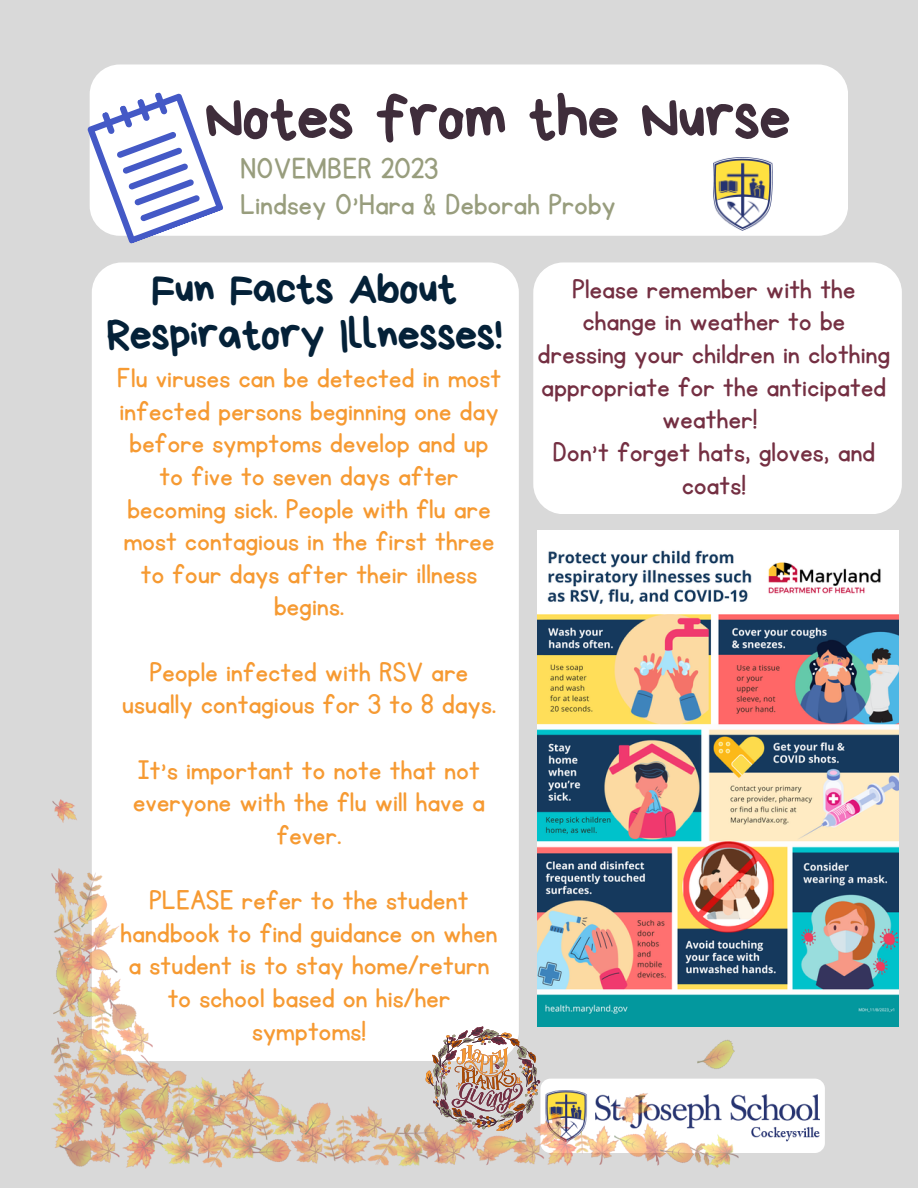
<style>
.page{position:relative;width:918px;height:1188px;background:#d9d9d9}
.page>*{position:absolute;margin:0;border:0;box-sizing:border-box;transform-origin:0 0}
.t1{font:63.75px "Bryndan Write";letter-spacing:-.025em;color:#3f2d3b}
.t2{font:44.85px/46.2px "Bryndan Write";letter-spacing:-.025em;color:#042138;text-align:center}
.t3{font:33.6px "KG Primary Penmanship";letter-spacing:.01em;color:#989d7d}
.t4{font:31.5px/32.7px "KG Primary Penmanship";letter-spacing:.01em;color:#f69a32;text-align:center}
.t5{font:31.5px/32.7px "KG Primary Penmanship";letter-spacing:.01em;color:#742f42;text-align:center}
</style>
<div class="page">
<div style="left:90px;top:64px;width:758px;height:172px;background:#fff;border-radius:30px"></div>
<div style="left:540px;top:1079px;width:285px;height:74px;background:#fff;border-radius:10px"></div>
<div style="left:92px;top:262px;width:427px;height:799px;background:#fff;border-radius:30px"></div>
<div style="left:533px;top:262px;width:369px;height:252px;background:#fff;border-radius:30px"></div>
<img style="left:738px;top:1094px;width:82px;height:47px">
<svg style="left:87px;top:92px;width:136px;height:152px"></svg>
<img style="left:714px;top:157px;width:59px;height:73px">
<img style="left:537px;top:530px;width:362px;height:496px">
<img style="left:52px;top:799px;width:686px;height:369px">
<p class="t1" style="left:204px;top:86px;width:588px">Notes from the Nurse</p>
<p class="t3" style="left:241px;top:152px;width:199px">NOVEMBER 2023</p>
<p class="t3" style="left:241px;top:188px;width:376px">Lindsey O'Hara &amp; Deborah Proby</p>
<p class="t2" style="left:106px;top:265px;width:398px">Fun Facts About<br>Respiratory Illnesses!</p>
<p class="t4" style="left:117px;top:363px;width:386px">Flu viruses can be detected in most infected persons beginning one day before symptoms develop and up to five to seven days after becoming sick. People with flu are most contagious in the first three to four days after their illness begins.</p>
<p class="t4" style="left:122px;top:656px;width:375px">People infected with RSV are usually contagious for 3 to 8 days.</p>
<p class="t4" style="left:133px;top:754px;width:353px">It’s important to note that not everyone with the flu will have a fever.</p>
<p class="t4" style="left:121px;top:885px;width:379px">PLEASE refer to the student handbook to find guidance on when a student is to stay home/return to school based on his/her symptoms!</p>
<p class="t5" style="left:538px;top:273px;width:354px">Please remember with the change in weather to be dressing your children in clothing appropriate for the anticipated weather!</p>
<p class="t5" style="left:553px;top:436px;width:324px">Don’t forget hats, gloves, and coats!</p>
</div>
